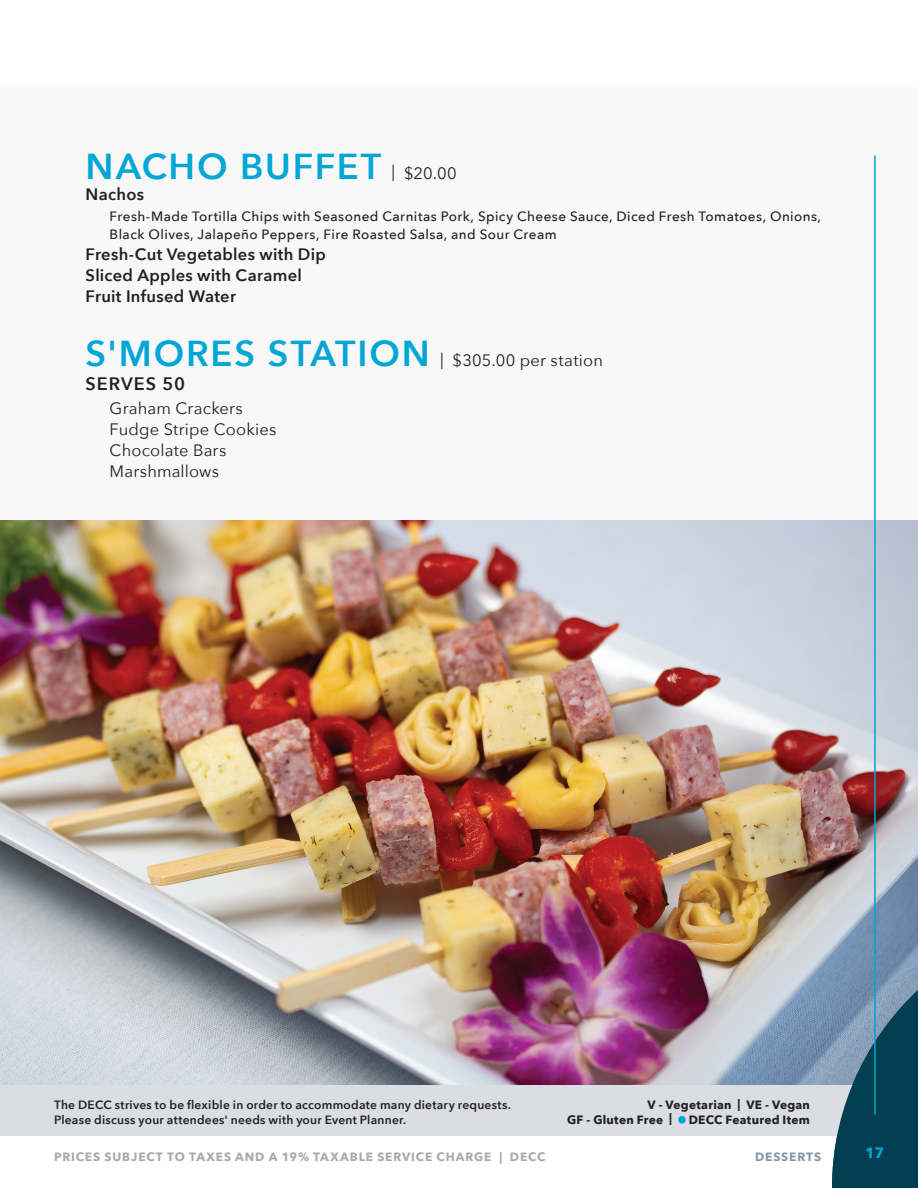
<style>
.page{position:relative;width:918px;height:1188px;background:#fff}
.page>*{position:absolute;margin:0;border:0;box-sizing:border-box;transform-origin:0 0}
.t1{font:600 36px "Avenir Next";letter-spacing:.05em;color:#00a7d5}
.t2{font:600 18px "Avenir Next";letter-spacing:.05em;color:#231f20}
.t3{font:16.5px "Avenir Next";letter-spacing:.01em;color:#231f20}
.t4{font:600 16.5px "Avenir Next";letter-spacing:.015em;color:#231f20}
.t5{font:700 15px "Avenir Next";color:#00a7d5}
.t6{font:500 13.5px/18px "Avenir Next";letter-spacing:.03em;color:#231f20}
.t7{font:600 12px/14.4px "Avenir Next";letter-spacing:.02em;color:#231f20}
.t8{font:700 12px "Avenir Next";letter-spacing:.07em;color:#a8a9ad}
.t9{font:700 12px/14.4px "Avenir Next";letter-spacing:.02em;color:#231f20}
.t10{font:700 12px "Avenir Next";letter-spacing:.075em;color:#8895a3}
.s1{font-weight:400;font-size:16.5px;color:#231f20}
.s2{font-weight:600;font-size:36px;color:#00a7d5}
</style>
<div class="page">
<div style="left:0;top:87px;width:918px;height:998px;background:#f8f8f9"></div>
<img style="left:0;top:521px;width:918px;height:564px">
<div style="left:0;top:1085px;width:911px;height:50px;background:#dadde1"></div>
<svg style="left:832px;top:978px;width:86px;height:210px"></svg>
<div style="left:678px;top:1116px;width:8px;height:8px;background:#00a7d5;border-radius:50%"></div>
<hr style="left:874px;top:156px;width:2px;height:958px;background:#00a7d5">
<p class="t1" style="left:86px;top:135px;width:373px">NACHO BUFFET <span class="s1">| $20.00</span></p>
<p class="t4" style="left:86px;top:180px;width:60px">Nachos</p>
<p class="t6" style="left:110px;top:207px;width:713px">Fresh-Made Tortilla Chips with Seasoned Carnitas Pork, Spicy Cheese Sauce, Diced Fresh Tomatoes, Onions,<br>Black Olives, Jalapeño Peppers, Fire Roasted Salsa, and Sour Cream</p>
<p class="t4" style="left:86px;top:240px;width:242px">Fresh-Cut Vegetables with Dip</p>
<p class="t4" style="left:86px;top:261px;width:218px">Sliced Apples with Caramel</p>
<p class="t4" style="left:86px;top:282px;width:152px">Fruit Infused Water</p>
<p class="t3" style="left:86px;top:347px;width:519px"><span class="s2">S'MORES STATION</span> | $305.00 per station</p>
<p class="t2" style="left:86px;top:369px;width:101px">SERVES 50</p>
<p class="t3" style="left:110px;top:395px;width:135px">Graham Crackers</p>
<p class="t3" style="left:110px;top:416px;width:168px">Fudge Stripe Cookies</p>
<p class="t3" style="left:110px;top:437px;width:118px">Chocolate Bars</p>
<p class="t3" style="left:110px;top:458px;width:111px">Marshmallows</p>
<p class="t7" style="left:54px;top:1098px;width:459px">The DECC strives to be flexible in order to accommodate many dietary requests.<br>Please discuss your attendees' needs with your Event Planner.</p>
<p class="t9" style="left:567px;top:1098px;width:244px;text-indent:80px">V - Vegetarian | VE - Vegan<br>GF - Gluten Free |</p>
<p class="t9" style="left:689px;top:1112px;width:123px">DECC Featured Item</p>
<p class="t8" style="left:54px;top:1147px;width:493px">PRICES SUBJECT TO TAXES AND A 19% TAXABLE SERVICE CHARGE | DECC</p>
<p class="t5" style="left:865px;top:1140px;width:21px">17</p>
<p class="t10" style="left:755px;top:1147px;width:68px">DESSERTS</p>
</div>
